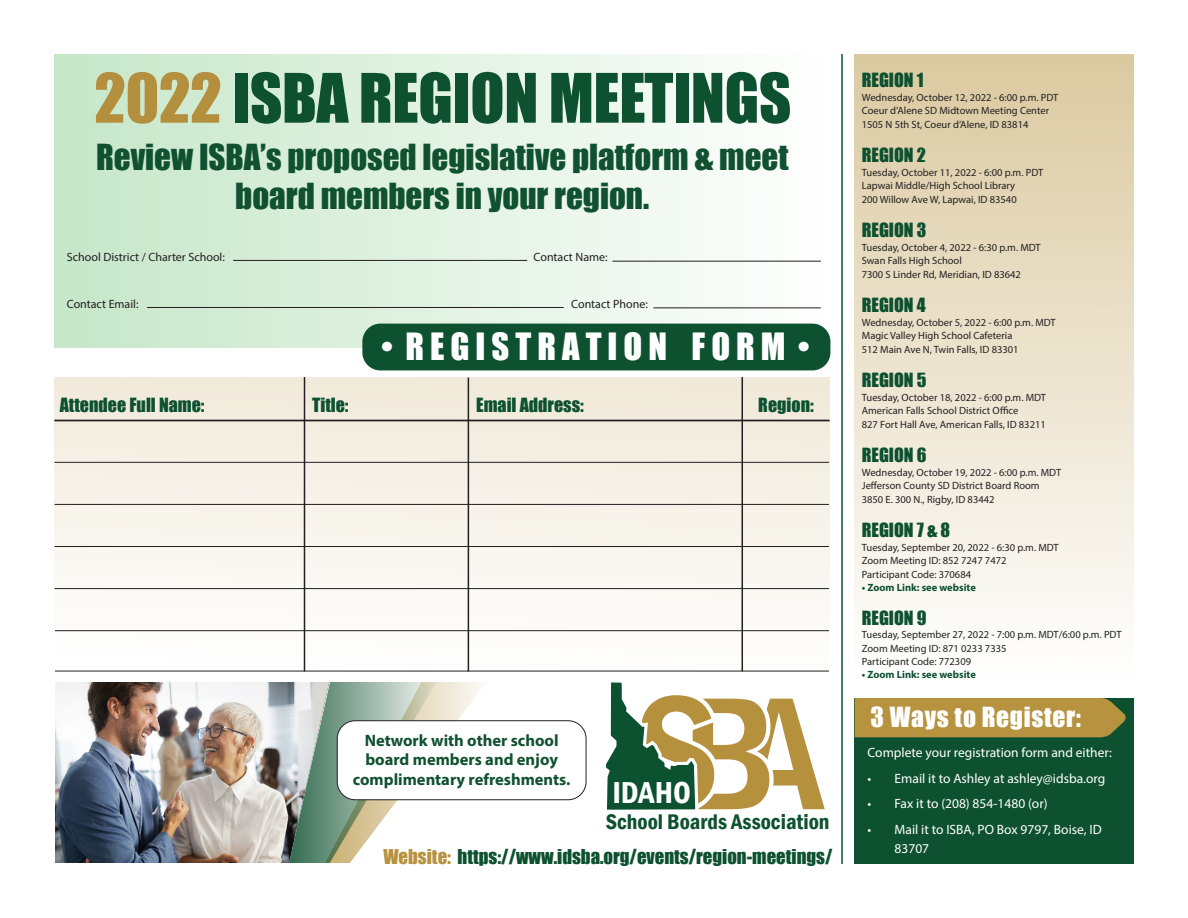
<style>
.page{position:relative;width:1188px;height:918px;background:#fff}
.page>*{position:absolute;margin:0;border:0;box-sizing:border-box;transform-origin:0 0}
.t1{font:600 condensed 172.2px "Franklin Gothic";color:#b5903d}
.t2{font:63px "Impact";letter-spacing:-.005em;color:#0d5130}
.t3{font:34.5px "Impact";color:#fff}
.t4{font:33px/39.6px "Impact";color:#105131;text-align:center}
.t5{font:600 condensed 31.05px "Franklin Gothic";color:#fff}
.t6{font:25.5px "Impact";letter-spacing:.025em;color:#fff}
.t7{font:600 condensed 21.75px "Franklin Gothic";color:#0d5130}
.t8{font:18.75px "Impact";color:#0d5130}
.t9{font:18px "Impact";color:#0d5130}
.t10{font:700 16.5px/19.8px "Myriad Pro";color:#0f5130;text-align:center}
.t11{font:13.5px/19.5px "Myriad Pro";color:#fff}
.t12{font:12px "Myriad Pro";color:#231f20}
.t13{font:10.5px/13.5px "Myriad Pro";color:#231f20}
.t14{font:700 10.5px "Myriad Pro";color:#0d5130}
.s1{color:#b48f3d}
.s2{color:#b7923f}
</style>
<div class="page">
<svg style="left:54px;top:377px;width:776px;height:294px"></svg>
<hr style="left:54px;top:462px;width:775px;height:1px;background:#231f20">
<hr style="left:54px;top:504px;width:775px;height:1px;background:#231f20">
<hr style="left:54px;top:546px;width:775px;height:1px;background:#231f20">
<hr style="left:54px;top:588px;width:775px;height:1px;background:#231f20">
<hr style="left:54px;top:630px;width:775px;height:1px;background:#231f20">
<hr style="left:54px;top:671px;width:775px;height:1px;background:#231f20">
<div style="left:54px;top:54px;width:775px;height:293px;background:linear-gradient(to right,#c6e7c9,#fdfdfd)"></div>
<div style="left:362px;top:324px;width:468px;height:46px;background:#0d5130;border-radius:18px"></div>
<hr style="left:233px;top:260px;width:294px;height:1px;background:#231f20">
<hr style="left:612px;top:261px;width:209px;height:1px;background:#231f20">
<hr style="left:147px;top:307px;width:417px;height:1px;background:#231f20">
<hr style="left:653px;top:307px;width:168px;height:1px;background:#231f20">
<div style="left:855px;top:698px;width:279px;height:166px;background:#0d5130"></div>
<hr style="left:742px;top:377px;width:1px;height:294px;background:#231f20">
<hr style="left:304px;top:377px;width:1px;height:294px;background:#231f20">
<hr style="left:468px;top:378px;width:1px;height:293px;background:#231f20">
<hr style="left:54px;top:420px;width:776px;height:1px;background:#231f20">
<svg style="left:855px;top:698px;width:271px;height:39px"></svg>
<div style="left:871px;top:707px;width:222px;height:26px;background:#b7923f"></div>
<hr style="left:841px;top:54px;width:2px;height:810px;background:#0d5130">
<svg style="left:606px;top:682px;width:90px;height:128px"></svg>
<div style="left:855px;top:54px;width:279px;height:623px;background:linear-gradient(to bottom,#dbc9a0,#fefefe)"></div>
<img style="left:55px;top:682px;width:209px;height:181px">
<svg style="left:439px;top:682px;width:51px;height:119px"></svg>
<svg style="left:264px;top:682px;width:175px;height:181px"></svg>
<div style="left:337px;top:721px;width:249px;height:79px;background:#fff;border-radius:18px"></div>
<div style="left:337px;top:720px;width:249px;height:80px;border:1px solid #231f20;border-radius:18px"></div>
<p class="t2" style="left:94px;top:49px;width:699px"><span class="s1">2022</span> ISBA REGION MEETINGS</p>
<p class="t4" style="left:96px;top:136px;width:694px">Review ISBA’s proposed legislative platform &amp; meet board members in your region.</p>
<p class="t12" style="left:67px;top:249px;width:160px">School District / Charter School:</p>
<p class="t12" style="left:534px;top:249px;width:76px">Contact Name:</p>
<p class="t12" style="left:571px;top:296px;width:78px">Contact Phone:</p>
<p class="t12" style="left:67px;top:296px;width:73px">Contact Email:</p>
<p class="t3" style="left:381px;top:320px;width:430px">• R E G I S T R A T I O N F O R M •</p>
<p class="t9" style="left:60px;top:391px;width:146px">Attendee Full Name:</p>
<p class="t9" style="left:312px;top:391px;width:38px">Title:</p>
<p class="t9" style="left:476px;top:391px;width:109px">Email Address:</p>
<p class="t9" style="left:758px;top:391px;width:57px">Region:</p>
<p class="t10" style="left:353px;top:730px;width:219px">Network with other school board members and enjoy complimentary refreshments.</p>
<p class="t1" style="left:632px;top:639px;width:196px">SBA</p>
<p class="t5" style="left:612px;top:772px;width:80px">IDAHO</p>
<p class="t7" style="left:606px;top:807px;width:225px">School Boards Association</p>
<p class="t8" style="left:383px;top:842px;width:451px"><span class="s2">Website:</span> https://www.idsba.org/events/region-meetings/</p>
<p class="t9" style="left:862px;top:66px;width:63px">REGION 1</p>
<p class="t13" style="left:862px;top:90px;width:198px">Wednesday, October 12, 2022 - 6:00 p.m. PDT</p>
<p class="t13" style="left:862px;top:104px;width:189px">Coeur d’Alene SD Midtown Meeting Center</p>
<p class="t13" style="left:862px;top:117px;width:168px">1505 N 5th St, Coeur d’Alene, ID 83814</p>
<p class="t9" style="left:862px;top:141px;width:66px">REGION 2</p>
<p class="t13" style="left:862px;top:165px;width:183px">Tuesday, October 11, 2022 - 6:00 p.m. PDT</p>
<p class="t13" style="left:862px;top:179px;width:155px">Lapwai Middle/High School Library</p>
<p class="t13" style="left:862px;top:192px;width:156px">200 Willow Ave W, Lapwai, ID 83540</p>
<p class="t9" style="left:862px;top:216px;width:66px">REGION 3</p>
<p class="t13" style="left:862px;top:240px;width:180px">Tuesday, October 4, 2022 - 6:30 p.m. MDT</p>
<p class="t13" style="left:862px;top:254px;width:102px">Swan Falls High School</p>
<p class="t13" style="left:862px;top:267px;width:161px">7300 S Linder Rd, Meridian, ID 83642</p>
<p class="t9" style="left:862px;top:291px;width:66px">REGION 4</p>
<p class="t13" style="left:862px;top:315px;width:195px">Wednesday, October 5, 2022 - 6:00 p.m. MDT</p>
<p class="t13" style="left:862px;top:329px;width:152px">Magic Valley High School Cafeteria</p>
<p class="t13" style="left:862px;top:342px;width:158px">512 Main Ave N, Twin Falls, ID 83301</p>
<p class="t9" style="left:862px;top:366px;width:66px">REGION 5</p>
<p class="t13" style="left:862px;top:390px;width:186px">Tuesday, October 18, 2022 - 6:00 p.m. MDT</p>
<p class="t13" style="left:862px;top:404px;width:158px">American Falls School District Office</p>
<p class="t13" style="left:862px;top:417px;width:186px">827 Fort Hall Ave, American Falls, ID 83211</p>
<p class="t9" style="left:862px;top:441px;width:66px">REGION 6</p>
<p class="t13" style="left:862px;top:465px;width:201px">Wednesday, October 19, 2022 - 6:00 p.m. MDT<br>Jefferson County SD District Board Room</p>
<p class="t13" style="left:862px;top:492px;width:134px">3850 E. 300 N., Rigby, ID 83442</p>
<p class="t9" style="left:862px;top:516px;width:90px">REGION 7 &amp; 8</p>
<p class="t13" style="left:862px;top:540px;width:198px">Tuesday, September 20, 2022 - 6:30 p.m. MDT</p>
<p class="t13" style="left:862px;top:554px;width:146px">Zoom Meeting ID: 852 7247 7472</p>
<p class="t13" style="left:862px;top:567px;width:111px">Participant Code: 370684</p>
<p class="t14" style="left:862px;top:581px;width:116px">• Zoom Link: see website</p>
<p class="t9" style="left:862px;top:604px;width:66px">REGION 9</p>
<p class="t13" style="left:862px;top:628px;width:261px">Tuesday, September 27, 2022 - 7:00 p.m. MDT/6:00 p.m. PDT</p>
<p class="t13" style="left:862px;top:641px;width:146px">Zoom Meeting ID: 871 0233 7335</p>
<p class="t13" style="left:862px;top:655px;width:111px">Participant Code: 772309</p>
<p class="t14" style="left:862px;top:668px;width:116px">• Zoom Link: see website</p>
<p class="t6" style="left:871px;top:697px;width:212px">3 Ways to Register:</p>
<p class="t11" style="left:868px;top:743px;width:246px">Complete your registration form and either:</p>
<p class="t11" style="left:868px;top:768px;width:239px">• Email it to Ashley at ashley@idsba.org</p>
<p class="t11" style="left:868px;top:794px;width:182px">• Fax it to (208) 854-1480 (or)</p>
<p class="t11" style="left:895px;top:819px;width:209px;text-indent:-27px">• Mail it to ISBA, PO Box 9797, Boise, ID<br>83707</p>
</div>
